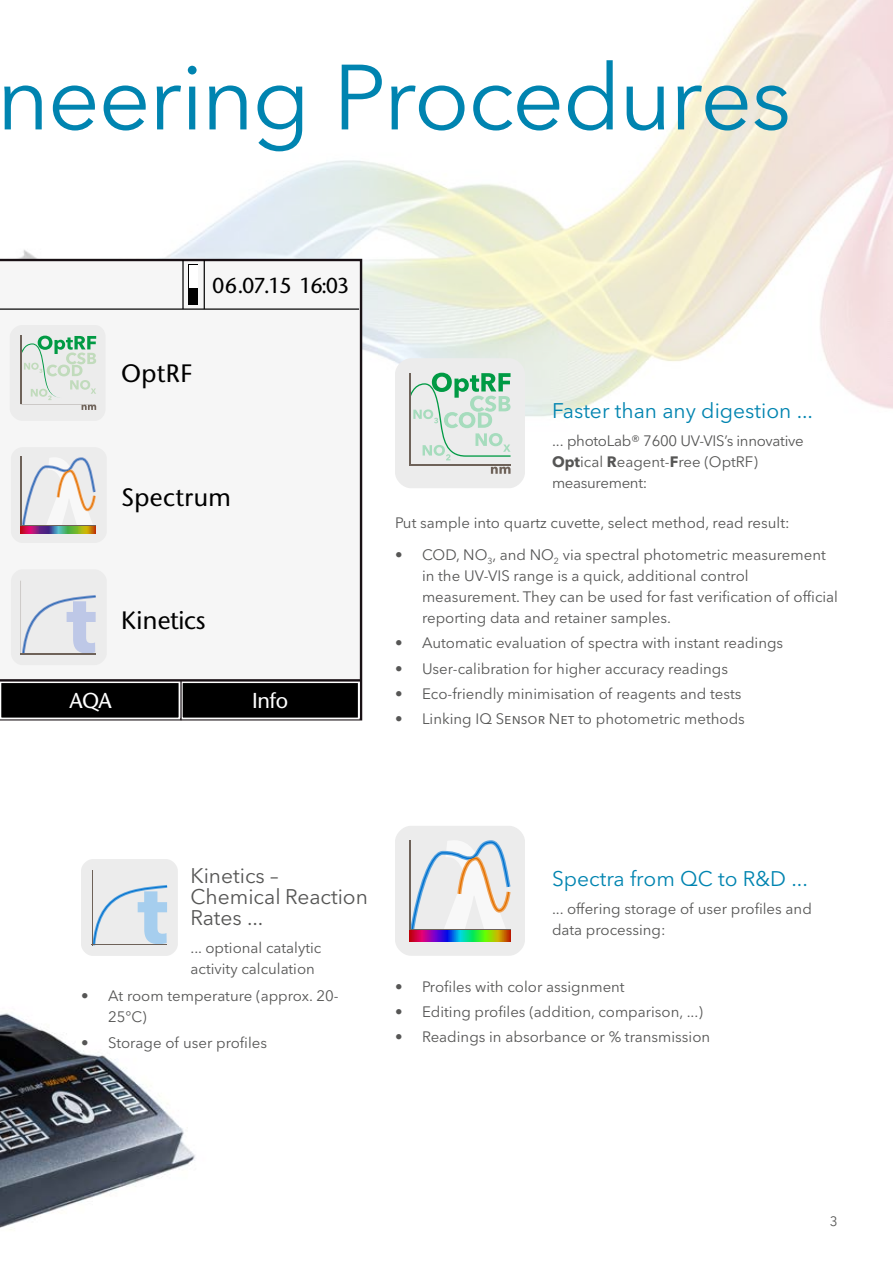
<style>
.page{position:relative;width:893px;height:1263px;background:#fff}
.page>*{position:absolute;margin:0;border:0;box-sizing:border-box;transform-origin:0 0}
.t1{font:91.5px "Avenir Next LT Pro";letter-spacing:-.025em;color:#0084b0}
.t2{font:25.2px "Stone Sans CE";letter-spacing:.015em;color:#000}
.t3{font:25.2px "Stone Sans CE";letter-spacing:-.015em;color:#000}
.t4{font:21.6px "Stone Sans CE";letter-spacing:-.07em;color:#000}
.t5{font:21.6px "Stone Sans CE";letter-spacing:-.015em;color:#fff}
.t6{font:21px "Avenir Next LT Pro";color:#0084b0}
.t7{font:21px/21px "Avenir Next LT Pro";color:#565655}
.t8{font:15px/21px "Avenir Next LT Pro";color:#565655}
.t9{font:15px/21px "Avenir Next LT Pro";letter-spacing:-.02em;color:#565655}
.t10{font:13.5px "Avenir Next LT Pro";color:#565655}
.s1{font-weight:700}
</style>
<div class="page">
<img style="left:0;top:0;width:893px;height:479px">
<img style="left:0;top:1013px;width:195px;height:217px">
<div style="left:395px;top:358px;width:130px;height:130px;background:#ececec;border-radius:16px"></div>
<hr style="left:409px;top:373px;width:2px;height:92px;background:#6e6259">
<hr style="left:409px;top:465px;width:102px;height:1px;background:#6e6259">
<svg style="left:411px;top:373px;width:100px;height:87px"></svg>
<svg style="left:491px;top:467px;width:20px;height:7px"></svg>
<div style="left:395px;top:826px;width:130px;height:130px;background:#ececec;border-radius:16px"></div>
<svg style="left:411px;top:840px;width:100px;height:89px"></svg>
<hr style="left:409px;top:840px;width:2px;height:89px;background:#6e6259">
<hr style="left:409px;top:929px;width:102px;height:2px;background:#6e6259">
<svg style="left:409px;top:931px;width:102px;height:10px"></svg>
<div style="left:81px;top:859px;width:97px;height:97px;background:#ececec;border-radius:12px"></div>
<svg style="left:93px;top:885px;width:74px;height:59px"></svg>
<hr style="left:92px;top:870px;width:1px;height:75px;background:#6e6259">
<hr style="left:92px;top:944px;width:75px;height:1px;background:#6e6259">
<div style="left:0;top:259px;width:362px;height:461px;background:#f6f6f6"></div>
<div style="left:0;top:682px;width:179px;height:36px;background:#000"></div>
<div style="left:0;top:681px;width:180px;height:38px;border:2px solid #fff"></div>
<div style="left:182px;top:682px;width:177px;height:36px;background:#000"></div>
<div style="left:181px;top:681px;width:179px;height:38px;border:2px solid #fff"></div>
<hr style="left:180px;top:680px;width:2px;height:40px;background:#191115">
<hr style="left:0;top:680px;width:1px;height:40px;background:#191115">
<hr style="left:0;top:679px;width:361px;height:2px;background:#191115">
<hr style="left:0;top:308px;width:359px;height:2px;background:#000">
<hr style="left:204px;top:260px;width:1px;height:49px;background:#000">
<hr style="left:182px;top:260px;width:2px;height:49px;background:#000">
<div style="left:188px;top:264px;width:10px;height:41px;background:#000"></div>
<div style="left:189px;top:265px;width:8px;height:22px;background:#fff"></div>
<div style="left:11px;top:569px;width:96px;height:96px;background:#ececec;border-radius:12px"></div>
<svg style="left:22px;top:595px;width:74px;height:60px"></svg>
<hr style="left:21px;top:653px;width:75px;height:1px;background:#6e6259">
<div style="left:11px;top:447px;width:96px;height:96px;background:#ececec;border-radius:11px"></div>
<svg style="left:22px;top:457px;width:74px;height:68px"></svg>
<hr style="left:21px;top:457px;width:1px;height:68px;background:#6e6259">
<hr style="left:21px;top:525px;width:75px;height:1px;background:#6e6259">
<svg style="left:21px;top:526px;width:75px;height:7px"></svg>
<svg style="left:10px;top:325px;width:96px;height:96px;background:#d9e3dc"></svg>
<h1 class="t1" style="left:-4px;top:43px;width:797px">neering Procedures</h1>
<h3 class="t4" style="left:212px;top:272px;width:138px">06.07.15 16:03</h3>
<h2 class="t2" style="left:121px;top:358px;width:73px">OptRF</h2>
<h2 class="t2" style="left:121px;top:482px;width:111px">Spectrum</h2>
<h2 class="t3" style="left:121px;top:605px;width:86px">Kinetics</h2>
<h3 class="t5" style="left:70px;top:687px;width:44px">AQA</h3>
<h3 class="t5" style="left:252px;top:687px;width:38px">Info</h3>
<h3 class="t6" style="left:552px;top:398px;width:263px">Faster than any digestion ...</h3>
<p class="t9" style="left:552px;top:430px;width:253px">... photoLab® 7600 UV-VIS’s innovative<br><span class="s1">Opt</span>ical <span class="s1">R</span>eagent-<span class="s1">F</span>ree (OptRF) measurement:</p>
<p class="t8" style="left:395px;top:512px;width:396px">Put sample into quartz cuvette, select method, read result:</p>
<p class="t8" style="left:422px;top:544px;width:418px;text-indent:-27px">• COD, NO<sub>3</sub>, and NO<sub>2</sub> via spectral photometric measurement in the UV-VIS range is a quick, additional control measurement. They can be used for fast verification of official reporting data and retainer samples.</p>
<p class="t8" style="left:395px;top:633px;width:390px">• Automatic evaluation of spectra with instant readings</p>
<p class="t8" style="left:395px;top:658px;width:335px">• User-calibration for higher accuracy readings</p>
<p class="t8" style="left:395px;top:683px;width:348px">• Eco-friendly minimisation of reagents and tests</p>
<p class="t8" style="left:395px;top:708px;width:351px">• Linking IQ Sensor Net to photometric methods</p>
<h3 class="t7" style="left:190px;top:866px;width:179px">Kinetics –<br>Chemical Reaction<br>Rates ...</h3>
<p class="t8" style="left:190px;top:937px;width:132px">... optional catalytic activity calculation</p>
<p class="t8" style="left:108px;top:985px;width:232px;text-indent:-27px">• At room temperature (approx. 20-<br>25°C)</p>
<p class="t8" style="left:81px;top:1032px;width:188px">• Storage of user profiles</p>
<h3 class="t6" style="left:552px;top:866px;width:257px">Spectra from QC to R&amp;D ...</h3>
<p class="t8" style="left:552px;top:898px;width:261px">... offering storage of user profiles and data processing:</p>
<p class="t8" style="left:395px;top:976px;width:231px">• Profiles with color assignment</p>
<p class="t8" style="left:395px;top:1001px;width:309px">• Editing profiles (addition, comparison, ...)</p>
<p class="t8" style="left:395px;top:1026px;width:317px">• Readings in absorbance or % transmission</p>
<p class="t10" style="left:830px;top:1213px;width:9px">3</p>
</div>
